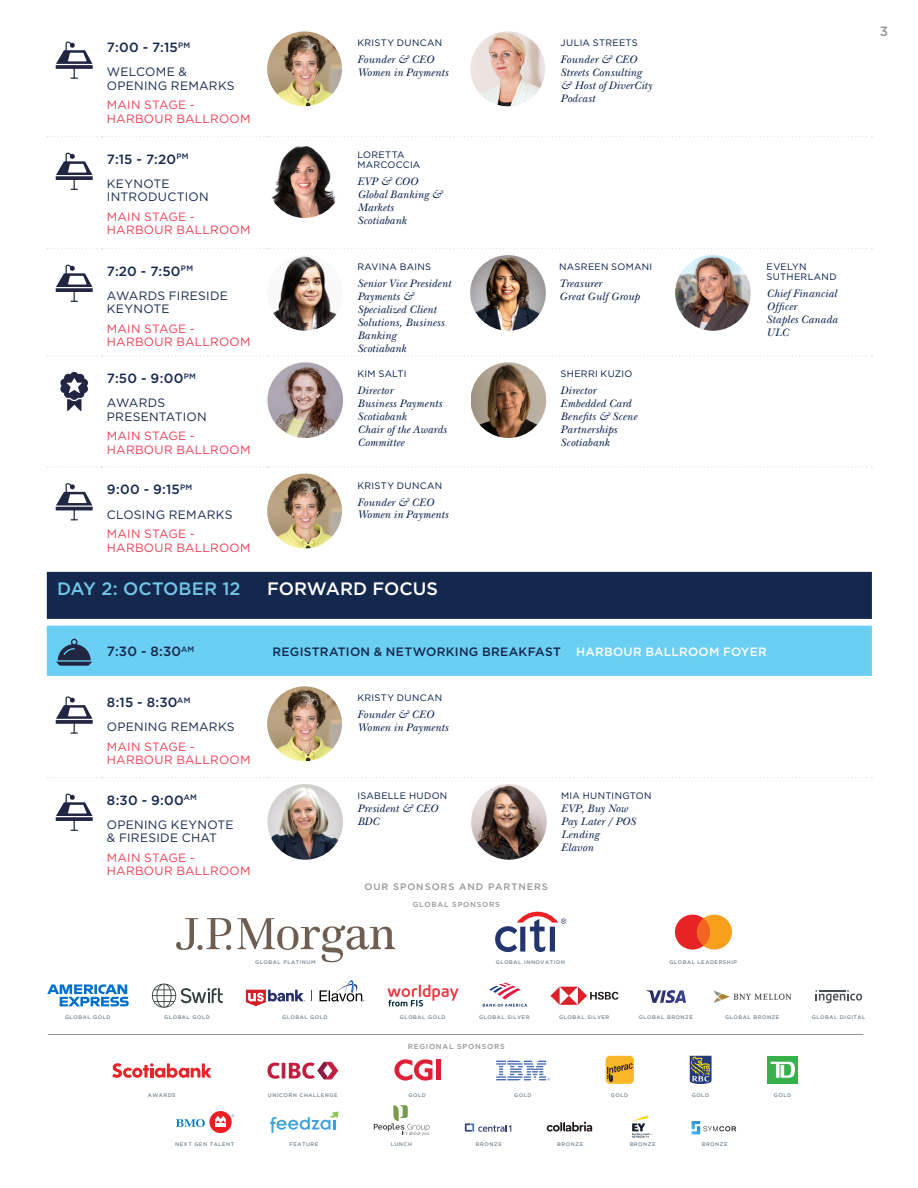
<style>
.page{position:relative;width:918px;height:1188px;background:#fff}
.page>*{position:absolute;margin:0;border:0;box-sizing:border-box;transform-origin:0 0}
.t1{font:500 18px "Gotham HTF";color:#71c5e9}
.t2{font:500 18px "Gotham HTF";color:#fff}
.t3{font:500 13.5px "Gotham";color:#989696}
.t4{font:500 13.35px "Gotham";letter-spacing:.015em;color:#14284d}
.t5{font:12.15px/13.4px "Gotham";letter-spacing:.025em;color:#14284d}
.t6{font:500 12.15px "Gotham";letter-spacing:.025em;color:#14284d}
.t7{font:12px/13.5px "Gotham HTF";letter-spacing:.02em;color:#ef4056}
.t8{font:500 12px "Gotham HTF";letter-spacing:.02em;color:#fff}
.t9{font:italic 11.25px/12.9px "New Baskerville LT";letter-spacing:.015em;color:#001b49}
.t10{font:9.3px/10.4px "Gotham";letter-spacing:.03em;color:#001b49}
.t11{font:500 9.3px "Gotham";letter-spacing:.1em;color:#959696}
.t12{font:500 7.35px "Gotham";letter-spacing:.1em;color:#959696}
.t13{font:500 5.25px "Gotham";letter-spacing:.1em;color:#738592}
</style>
<div class="page">
<svg style="left:176px;top:918px;width:55px;height:32px"></svg>
<svg style="left:237px;top:918px;width:158px;height:44px"></svg>
<svg style="left:495px;top:912px;width:71px;height:40px"></svg>
<svg style="left:47px;top:984px;width:82px;height:22px"></svg>
<svg style="left:483px;top:983px;width:44px;height:24px"></svg>
<hr style="left:48px;top:1034px;width:815px;height:1px;background:#959696">
<svg style="left:320px;top:980px;width:44px;height:21px"></svg>
<svg style="left:246px;top:990px;width:59px;height:16px"></svg>
<svg style="left:152px;top:984px;width:71px;height:24px"></svg>
<svg style="left:646px;top:990px;width:40px;height:13px"></svg>
<svg style="left:714px;top:991px;width:77px;height:12px"></svg>
<svg style="left:550px;top:987px;width:68px;height:18px"></svg>
<svg style="left:675px;top:915px;width:57px;height:35px;background:#f17b43"></svg>
<svg style="left:387px;top:985px;width:72px;height:22px"></svg>
<svg style="left:815px;top:990px;width:47px;height:13px"></svg>
<svg style="left:112px;top:1063px;width:100px;height:15px"></svg>
<svg style="left:267px;top:1062px;width:71px;height:18px"></svg>
<div style="left:767px;top:1056px;width:31px;height:27px;background:#37b14a"></div>
<svg style="left:771px;top:1062px;width:24px;height:16px"></svg>
<svg style="left:394px;top:1059px;width:39px;height:22px"></svg>
<hr style="left:436px;top:1060px;width:4px;height:20px;background:#e11e37">
<svg style="left:496px;top:1061px;width:54px;height:19px"></svg>
<div style="left:606px;top:1056px;width:28px;height:28px;background:#fbb727;border-radius:4px"></div>
<svg style="left:607px;top:1063px;width:26px;height:19px"></svg>
<svg style="left:690px;top:1056px;width:21px;height:28px"></svg>
<svg style="left:270px;top:1112px;width:68px;height:21px"></svg>
<svg style="left:374px;top:1105px;width:55px;height:31px"></svg>
<div style="left:209px;top:1111px;width:23px;height:22px;background:#ed1d24;border-radius:50%"></div>
<svg style="left:176px;top:1119px;width:29px;height:8px"></svg>
<svg style="left:215px;top:1114px;width:19px;height:13px"></svg>
<svg style="left:632px;top:1115px;width:20px;height:23px"></svg>
<svg style="left:692px;top:1121px;width:44px;height:13px"></svg>
<svg style="left:547px;top:1122px;width:45px;height:10px"></svg>
<svg style="left:465px;top:1123px;width:46px;height:9px"></svg>
<div style="left:47px;top:572px;width:825px;height:47px;background:#14284d"></div>
<svg style="left:47px;top:777px;width:825px;height:1px"></svg>
<svg style="left:47px;top:248px;width:825px;height:1px"></svg>
<svg style="left:47px;top:355px;width:825px;height:1px"></svg>
<svg style="left:47px;top:467px;width:825px;height:1px"></svg>
<svg style="left:47px;top:136px;width:825px;height:1px"></svg>
<svg style="left:56px;top:42px;width:37px;height:37px"></svg>
<img style="left:267px;top:31px;width:75px;height:75px;border-radius:37px">
<img style="left:470px;top:31px;width:75px;height:75px;border-radius:37px">
<svg style="left:56px;top:153px;width:37px;height:37px"></svg>
<img style="left:267px;top:143px;width:75px;height:75px;border-radius:37px">
<svg style="left:56px;top:265px;width:37px;height:37px"></svg>
<img style="left:267px;top:255px;width:76px;height:76px;border-radius:38px">
<img style="left:470px;top:255px;width:76px;height:76px;border-radius:38px">
<img style="left:675px;top:255px;width:76px;height:76px;border-radius:38px">
<svg style="left:60px;top:372px;width:28px;height:39px"></svg>
<img style="left:267px;top:362px;width:76px;height:76px;border-radius:38px">
<img style="left:471px;top:362px;width:75px;height:76px">
<svg style="left:56px;top:483px;width:37px;height:37px"></svg>
<img style="left:267px;top:474px;width:75px;height:74px;border-radius:37px">
<div style="left:47px;top:626px;width:825px;height:50px;background:#6bcef3"></div>
<svg style="left:56px;top:696px;width:37px;height:38px"></svg>
<img style="left:267px;top:686px;width:75px;height:75px;border-radius:37px">
<svg style="left:56px;top:794px;width:37px;height:37px"></svg>
<img style="left:267px;top:784px;width:76px;height:76px;border-radius:38px">
<img style="left:471px;top:784px;width:76px;height:76px;border-radius:38px">
<p class="t4" style="left:107px;top:39px;width:85px">7:00 - 7:15<sup>PM</sup></p>
<p class="t5" style="left:107px;top:65px;width:129px">WELCOME &amp;<br>OPENING REMARKS</p>
<p class="t7" style="left:107px;top:98px;width:145px">MAIN STAGE -<br>HARBOUR BALLROOM</p>
<p class="t4" style="left:107px;top:150px;width:83px">7:15 - 7:20<sup>PM</sup></p>
<p class="t5" style="left:107px;top:177px;width:103px">KEYNOTE<br>INTRODUCTION</p>
<p class="t7" style="left:107px;top:210px;width:145px">MAIN STAGE -<br>HARBOUR BALLROOM</p>
<p class="t4" style="left:107px;top:262px;width:88px">7:20 - 7:50<sup>PM</sup></p>
<p class="t5" style="left:107px;top:289px;width:123px">AWARDS FIRESIDE<br>KEYNOTE</p>
<p class="t7" style="left:107px;top:322px;width:145px">MAIN STAGE -<br>HARBOUR BALLROOM</p>
<p class="t4" style="left:107px;top:370px;width:90px">7:50 - 9:00<sup>PM</sup></p>
<p class="t5" style="left:107px;top:396px;width:101px">AWARDS<br>PRESENTATION</p>
<p class="t7" style="left:107px;top:429px;width:145px">MAIN STAGE -<br>HARBOUR BALLROOM</p>
<p class="t4" style="left:107px;top:481px;width:87px">9:00 - 9:15<sup>PM</sup></p>
<p class="t5" style="left:107px;top:507px;width:127px">CLOSING REMARKS</p>
<p class="t7" style="left:107px;top:527px;width:145px">MAIN STAGE -<br>HARBOUR BALLROOM</p>
<p class="t10" style="left:357px;top:38px;width:86px">KRISTY DUNCAN</p>
<p class="t9" style="left:357px;top:53px;width:92px">Founder &amp; CEO<br>Women in Payments</p>
<p class="t10" style="left:357px;top:150px;width:64px">LORETTA<br>MARCOCCIA</p>
<p class="t9" style="left:357px;top:175px;width:87px">EVP &amp; COO<br>Global Banking &amp;<br>Markets<br>Scotiabank</p>
<p class="t10" style="left:357px;top:262px;width:75px">RAVINA BAINS</p>
<p class="t9" style="left:357px;top:277px;width:95px">Senior Vice President<br>Payments &amp;<br>Specialized Client<br>Solutions, Business<br>Banking<br>Scotiabank</p>
<p class="t10" style="left:357px;top:369px;width:51px">KIM SALTI</p>
<p class="t9" style="left:357px;top:384px;width:91px">Director<br>Business Payments<br>Scotiabank<br>Chair of the Awards<br>Committee</p>
<p class="t10" style="left:357px;top:480px;width:86px">KRISTY DUNCAN</p>
<p class="t9" style="left:357px;top:496px;width:92px">Founder &amp; CEO<br>Women in Payments</p>
<h1 class="t1" style="left:57px;top:578px;width:185px">DAY 2: OCTOBER 12</h1>
<h1 class="t2" style="left:267px;top:578px;width:172px">FORWARD FOCUS</h1>
<p class="t10" style="left:561px;top:38px;width:79px">JULIA STREETS</p>
<p class="t9" style="left:561px;top:53px;width:93px">Founder &amp; CEO<br>Streets Consulting &amp; Host of DiverCity<br>Podcast</p>
<p class="t10" style="left:559px;top:262px;width:94px">NASREEN SOMANI</p>
<p class="t9" style="left:559px;top:277px;width:82px">Treasurer<br>Great Gulf Group</p>
<p class="t10" style="left:561px;top:369px;width:73px">SHERRI KUZIO</p>
<p class="t9" style="left:561px;top:384px;width:78px">Director<br>Embedded Card<br>Benefits &amp; Scene<br>Partnerships<br>Scotiabank</p>
<p class="t10" style="left:767px;top:262px;width:72px">EVELYN<br>SUTHERLAND</p>
<p class="t9" style="left:767px;top:287px;width:72px">Chief Financial<br>Officer<br>Staples Canada<br>ULC</p>
<p class="t4" style="left:107px;top:643px;width:89px">7:30 - 8:30<sup>AM</sup></p>
<p class="t6" style="left:273px;top:643px;width:290px">REGISTRATION &amp; NETWORKING BREAKFAST</p>
<p class="t8" style="left:576px;top:645px;width:192px">HARBOUR BALLROOM FOYER</p>
<p class="t4" style="left:107px;top:694px;width:85px">8:15 - 8:30<sup>AM</sup></p>
<p class="t5" style="left:107px;top:720px;width:129px">OPENING REMARKS</p>
<p class="t7" style="left:107px;top:740px;width:145px">MAIN STAGE -<br>HARBOUR BALLROOM</p>
<p class="t4" style="left:107px;top:791px;width:91px">8:30 - 9:00<sup>AM</sup></p>
<p class="t5" style="left:107px;top:818px;width:128px">OPENING KEYNOTE &amp; FIRESIDE CHAT</p>
<p class="t7" style="left:107px;top:851px;width:145px">MAIN STAGE -<br>HARBOUR BALLROOM</p>
<p class="t10" style="left:357px;top:693px;width:86px">KRISTY DUNCAN</p>
<p class="t9" style="left:357px;top:708px;width:92px">Founder &amp; CEO<br>Women in Payments</p>
<p class="t10" style="left:357px;top:790px;width:91px">ISABELLE HUDON</p>
<p class="t9" style="left:357px;top:802px;width:82px">President &amp; CEO<br>BDC</p>
<p class="t11" style="left:365px;top:881px;width:185px">OUR SPONSORS AND PARTNERS</p>
<p class="t12" style="left:413px;top:900px;width:89px">GLOBAL SPONSORS</p>
<p class="t10" style="left:561px;top:790px;width:92px">MIA HUNTINGTON</p>
<p class="t9" style="left:561px;top:802px;width:76px">EVP, Buy Now<br>Pay Later / POS<br>Lending<br>Elavon</p>
<p class="t3" style="left:880px;top:22px;width:10px">3</p>
<p class="t13" style="left:255px;top:959px;width:62px">GLOBAL PLATINUM</p>
<p class="t13" style="left:496px;top:959px;width:71px">GLOBAL INNOVATION</p>
<p class="t13" style="left:669px;top:959px;width:69px">GLOBAL LEADERSHIP</p>
<p class="t13" style="left:400px;top:1013px;width:47px">GLOBAL GOLD</p>
<p class="t13" style="left:812px;top:1014px;width:55px">GLOBAL DIGITAL</p>
<p class="t13" style="left:65px;top:1014px;width:47px">GLOBAL GOLD</p>
<p class="t13" style="left:282px;top:1014px;width:47px">GLOBAL GOLD</p>
<p class="t13" style="left:479px;top:1014px;width:52px">GLOBAL SILVER</p>
<p class="t13" style="left:164px;top:1014px;width:47px">GLOBAL GOLD</p>
<p class="t13" style="left:559px;top:1014px;width:52px">GLOBAL SILVER</p>
<p class="t13" style="left:639px;top:1014px;width:56px">GLOBAL BRONZE</p>
<p class="t13" style="left:725px;top:1014px;width:56px">GLOBAL BRONZE</p>
<p class="t12" style="left:408px;top:1042px;width:99px">REGIONAL SPONSORS</p>
<p class="t13" style="left:148px;top:1092px;width:29px">AWARDS</p>
<p class="t13" style="left:268px;top:1092px;width:71px">UNICORN CHALLENGE</p>
<p class="t13" style="left:408px;top:1092px;width:19px">GOLD</p>
<p class="t13" style="left:514px;top:1092px;width:19px">GOLD</p>
<p class="t13" style="left:611px;top:1092px;width:19px">GOLD</p>
<p class="t13" style="left:692px;top:1092px;width:19px">GOLD</p>
<p class="t13" style="left:774px;top:1092px;width:19px">GOLD</p>
<p class="t13" style="left:175px;top:1141px;width:60px">NEXT GEN TALENT</p>
<p class="t13" style="left:290px;top:1141px;width:30px">FEATURE</p>
<p class="t13" style="left:391px;top:1141px;width:23px">LUNCH</p>
<p class="t13" style="left:476px;top:1141px;width:27px">BRONZE</p>
<p class="t13" style="left:557px;top:1141px;width:27px">BRONZE</p>
<p class="t13" style="left:630px;top:1141px;width:27px">BRONZE</p>
<p class="t13" style="left:702px;top:1141px;width:27px">BRONZE</p>
</div>
